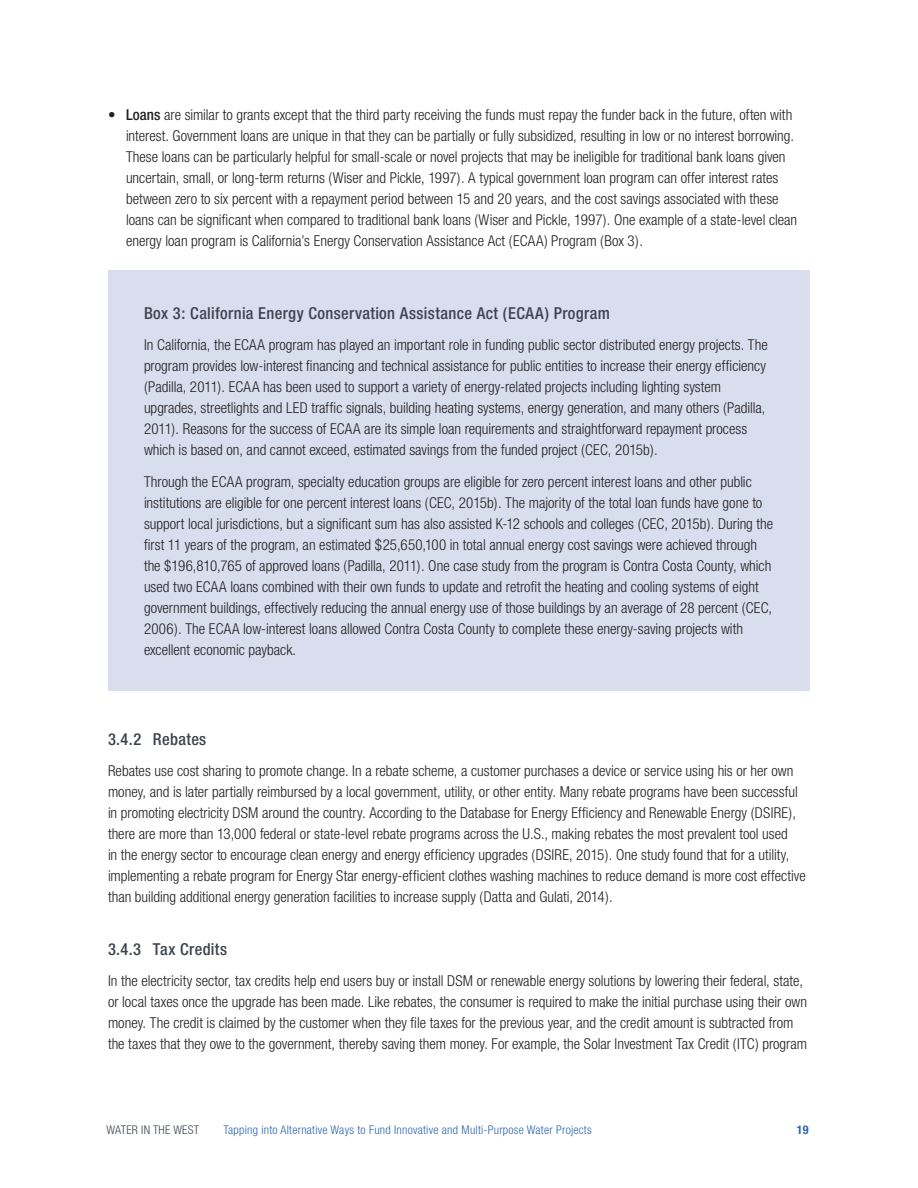
<style>
.page{position:relative;width:918px;height:1188px;background:#fff}
.page>*{position:absolute;margin:0;border:0;box-sizing:border-box;transform-origin:0 0}
.t1{font:500 condensed 16.5px "Helvetica Neue";letter-spacing:.02em;color:#3e444f}
.t2{font:300 condensed 15px/21px "Helvetica Neue";color:#231f20}
.t3{font:300 condensed 12px "Helvetica Neue";letter-spacing:.02em;color:#2d67ae}
.t4{font:300 condensed 12px "Helvetica Neue";letter-spacing:.02em;color:#3e444f}
.t5{font:700 condensed 12px "Helvetica Neue";color:#2d67ae}
.s1{font-weight:500}
</style>
<div class="page">
<div style="left:108px;top:270px;width:702px;height:421px;background:#d9deef"></div>
<p class="t2" style="left:126px;top:104px;width:673px;text-indent:-18px">• <span class="s1">Loans</span> are similar to grants except that the third party receiving the funds must repay the funder back in the future, often with interest. Government loans are unique in that they can be partially or fully subsidized, resulting in low or no interest borrowing.<br>These loans can be particularly helpful for small-scale or novel projects that may be ineligible for traditional bank loans given uncertain, small, or long-term returns (Wiser and Pickle, 1997). A typical government loan program can offer interest rates between zero to six percent with a repayment period between 15 and 20 years, and the cost savings associated with these loans can be significant when compared to traditional bank loans (Wiser and Pickle, 1997). One example of a state-level clean energy loan program is California’s Energy Conservation Assistance Act (ECAA) Program (Box 3).</p>
<p class="t1" style="left:144px;top:303px;width:468px">Box 3: California Energy Conservation Assistance Act (ECAA) Program</p>
<p class="t2" style="left:144px;top:334px;width:625px">In California, the ECAA program has played an important role in funding public sector distributed energy projects. The program provides low-interest financing and technical assistance for public entities to increase their energy efficiency (Padilla, 2011). ECAA has been used to support a variety of energy-related projects including lighting system upgrades, streetlights and LED traffic signals, building heating systems, energy generation, and many others (Padilla, 2011). Reasons for the success of ECAA are its simple loan requirements and straightforward repayment process which is based on, and cannot exceed, estimated savings from the funded project (CEC, 2015b).</p>
<p class="t2" style="left:144px;top:471px;width:631px">Through the ECAA program, specialty education groups are eligible for zero percent interest loans and other public institutions are eligible for one percent interest loans (CEC, 2015b). The majority of the total loan funds have gone to support local jurisdictions, but a significant sum has also assisted K-12 schools and colleges (CEC, 2015b). During the first 11 years of the program, an estimated $25,650,100 in total annual energy cost savings were achieved through the $196,810,765 of approved loans (Padilla, 2011). One case study from the program is Contra Costa County, which used two ECAA loans combined with their own funds to update and retrofit the heating and cooling systems of eight government buildings, effectively reducing the annual energy use of those buildings by an average of 28 percent (CEC, 2006). The ECAA low-interest loans allowed Contra Costa County to complete these energy-saving projects with excellent economic payback.</p>
<p class="t1" style="left:108px;top:729px;width:100px">3.4.2 Rebates</p>
<p class="t2" style="left:108px;top:760px;width:699px">Rebates use cost sharing to promote change. In a rebate scheme, a customer purchases a device or service using his or her own money, and is later partially reimbursed by a local government, utility, or other entity. Many rebate programs have been successful in promoting electricity DSM around the country. According to the Database for Energy Efficiency and Renewable Energy (DSIRE), there are more than 13,000 federal or state-level rebate programs across the U.S., making rebates the most prevalent tool used<br>in the energy sector to encourage clean energy and energy efficiency upgrades (DSIRE, 2015). One study found that for a utility, implementing a rebate program for Energy Star energy-efficient clothes washing machines to reduce demand is more cost effective than building additional energy generation facilities to increase supply (Datta and Gulati, 2014).</p>
<p class="t1" style="left:108px;top:939px;width:121px">3.4.3 Tax Credits</p>
<p class="t2" style="left:108px;top:970px;width:701px">In the electricity sector, tax credits help end users buy or install DSM or renewable energy solutions by lowering their federal, state, or local taxes once the upgrade has been made. Like rebates, the consumer is required to make the initial purchase using their own money. The credit is claimed by the customer when they file taxes for the previous year, and the credit amount is subtracted from the taxes that they owe to the government, thereby saving them money. For example, the Solar Investment Tax Credit (ITC) program</p>
<p class="t4" style="left:106px;top:1123px;width:94px">WATER IN THE WEST</p>
<p class="t3" style="left:224px;top:1123px;width:370px">Tapping into Alternative Ways to Fund Innovative and Multi-Purpose Water Projects</p>
<p class="t5" style="left:797px;top:1122px;width:13px">19</p>
</div>
